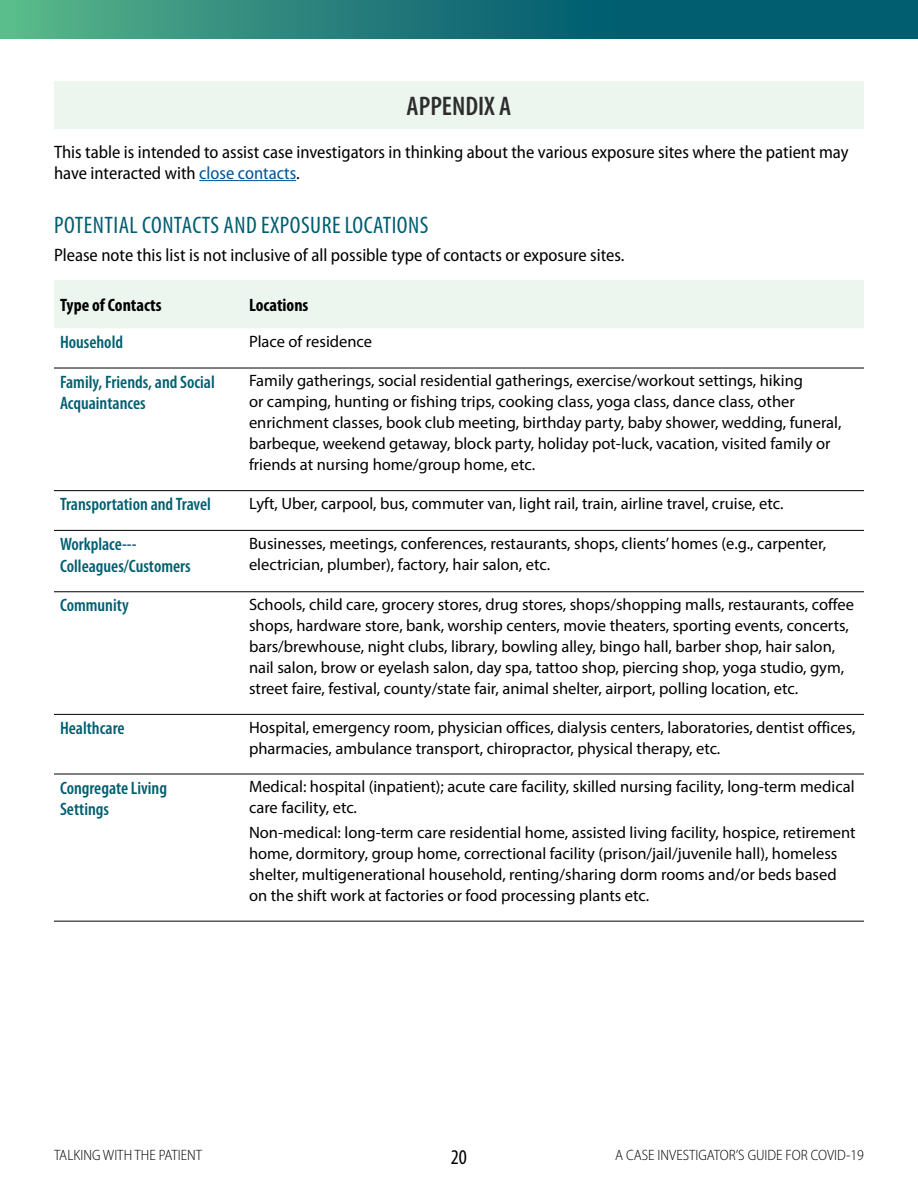
<style>
.page{position:relative;width:918px;height:1188px;background:#fff}
.page>*{position:absolute;margin:0;border:0;box-sizing:border-box;transform-origin:0 0}
.H2_on_GreenTint{font:600 condensed 27px "Myriad Pro";color:#2d2d2d}
.H3_Front_Matter{font:condensed 24px "Myriad Pro";letter-spacing:.02em;color:#005e70}
.t1{font:condensed 21px "Myriad Pro";color:#000}
.p_myriad{font:semi-condensed 18px/21px "Myriad Pro";color:#000}
.TH_Row{font:600 condensed 18px/21.6px "Myriad Pro";color:#005e70}
.TH_Col{font:700 condensed 18px "Myriad Pro";color:#000}
.TD_Fl_L{font:16.5px/21px "Myriad Pro";color:#000}
.t2{font:300 semi-condensed 15px "Myriad Pro";color:#000}
.s1{color:#005499}
</style>
<div class="page">
<svg style="left:0;top:0;width:918px;height:38px;background:#1e7978"></svg>
<div style="left:54px;top:81px;width:810px;height:47px;background:#ecf6ef"></div>
<hr style="left:199px;top:180px;width:97px;height:1px;background:#005499">
<div style="left:54px;top:280px;width:810px;height:48px;background:#ecf6ef"></div>
<hr style="left:54px;top:368px;width:189px;height:1px;background:#000">
<hr style="left:243px;top:368px;width:621px;height:1px;background:#000">
<hr style="left:54px;top:490px;width:189px;height:1px;background:#000">
<hr style="left:243px;top:490px;width:621px;height:1px;background:#000">
<hr style="left:54px;top:530px;width:189px;height:1px;background:#000">
<hr style="left:243px;top:530px;width:621px;height:1px;background:#000">
<hr style="left:54px;top:591px;width:189px;height:1px;background:#000">
<hr style="left:243px;top:591px;width:621px;height:1px;background:#000">
<hr style="left:54px;top:714px;width:189px;height:1px;background:#000">
<hr style="left:243px;top:714px;width:621px;height:1px;background:#000">
<hr style="left:54px;top:774px;width:189px;height:1px;background:#000">
<hr style="left:243px;top:774px;width:621px;height:1px;background:#000">
<hr style="left:54px;top:921px;width:189px;height:1px;background:#000">
<hr style="left:243px;top:921px;width:621px;height:1px;background:#000">
<h2 class="H2_on_GreenTint" style="left:407px;top:92px;width:106px">APPENDIX A</h2>
<p class="p_myriad" style="left:54px;top:142px;width:796px">This table is intended to assist case investigators in thinking about the various exposure sites where the patient may have interacted with <span class="s1">close contacts</span>.</p>
<h3 class="H3_Front_Matter" style="left:54px;top:212px;width:376px">POTENTIAL CONTACTS AND EXPOSURE LOCATIONS</h3>
<p class="p_myriad" style="left:54px;top:244px;width:572px">Please note this list is not inclusive of all possible type of contacts or exposure sites.</p>
<p class="TH_Col" style="left:60px;top:295px;width:103px">Type of Contacts</p>
<p class="TH_Col" style="left:249px;top:295px;width:61px">Locations</p>
<p class="TH_Row" style="left:60px;top:331px;width:65px">Household</p>
<p class="TD_Fl_L" style="left:249px;top:330px;width:125px">Place of residence</p>
<p class="TH_Row" style="left:60px;top:371px;width:156px">Family, Friends, and Social<br>Acquaintances</p>
<p class="TD_Fl_L" style="left:249px;top:370px;width:594px">Family gatherings, social residential gatherings, exercise/workout settings, hiking<br>or camping, hunting or fishing trips, cooking class, yoga class, dance class, other enrichment classes, book club meeting, birthday party, baby shower, wedding, funeral, barbeque, weekend getaway, block party, holiday pot-luck, vacation, visited family or friends at nursing home/group home, etc.</p>
<p class="TH_Row" style="left:60px;top:494px;width:152px">Transportation and Travel</p>
<p class="TD_Fl_L" style="left:249px;top:493px;width:536px">Lyft, Uber, carpool, bus, commuter van, light rail, train, airline travel, cruise, etc.</p>
<p class="TH_Row" style="left:60px;top:533px;width:132px">Workplace---<br>Colleagues/Customers</p>
<p class="TD_Fl_L" style="left:249px;top:532px;width:579px">Businesses, meetings, conferences, restaurants, shops, clients’ homes (e.g., carpenter, electrician, plumber), factory, hair salon, etc.</p>
<p class="TH_Row" style="left:60px;top:595px;width:70px">Community</p>
<p class="TD_Fl_L" style="left:249px;top:594px;width:607px">Schools, child care, grocery stores, drug stores, shops/shopping malls, restaurants, coffee shops, hardware store, bank, worship centers, movie theaters, sporting events, concerts, bars/brewhouse, night clubs, library, bowling alley, bingo hall, barber shop, hair salon, nail salon, brow or eyelash salon, day spa, tattoo shop, piercing shop, yoga studio, gym, street faire, festival, county/state fair, animal shelter, airport, polling location, etc.</p>
<p class="TH_Row" style="left:60px;top:717px;width:66px">Healthcare</p>
<p class="TD_Fl_L" style="left:249px;top:716px;width:608px">Hospital, emergency room, physician offices, dialysis centers, laboratories, dentist offices, pharmacies, ambulance transport, chiropractor, physical therapy, etc.</p>
<p class="TH_Row" style="left:60px;top:777px;width:109px">Congregate Living<br>Settings</p>
<p class="TD_Fl_L" style="left:249px;top:776px;width:607px">Medical: hospital (inpatient); acute care facility, skilled nursing facility, long-term medical care facility, etc.</p>
<p class="TD_Fl_L" style="left:249px;top:822px;width:608px">Non-medical: long-term care residential home, assisted living facility, hospice, retirement home, dormitory, group home, correctional facility (prison/jail/juvenile hall), homeless shelter, multigenerational household, renting/sharing dorm rooms and/or beds based on the shift work at factories or food processing plants etc.</p>
<p class="t2" style="left:54px;top:1147px;width:150px">TALKING WITH THE PATIENT</p>
<p class="t2" style="left:615px;top:1147px;width:250px">A CASE INVESTIGATOR’S GUIDE FOR COVID-19</p>
<p class="t1" style="left:451px;top:1146px;width:18px">20</p>
</div>
